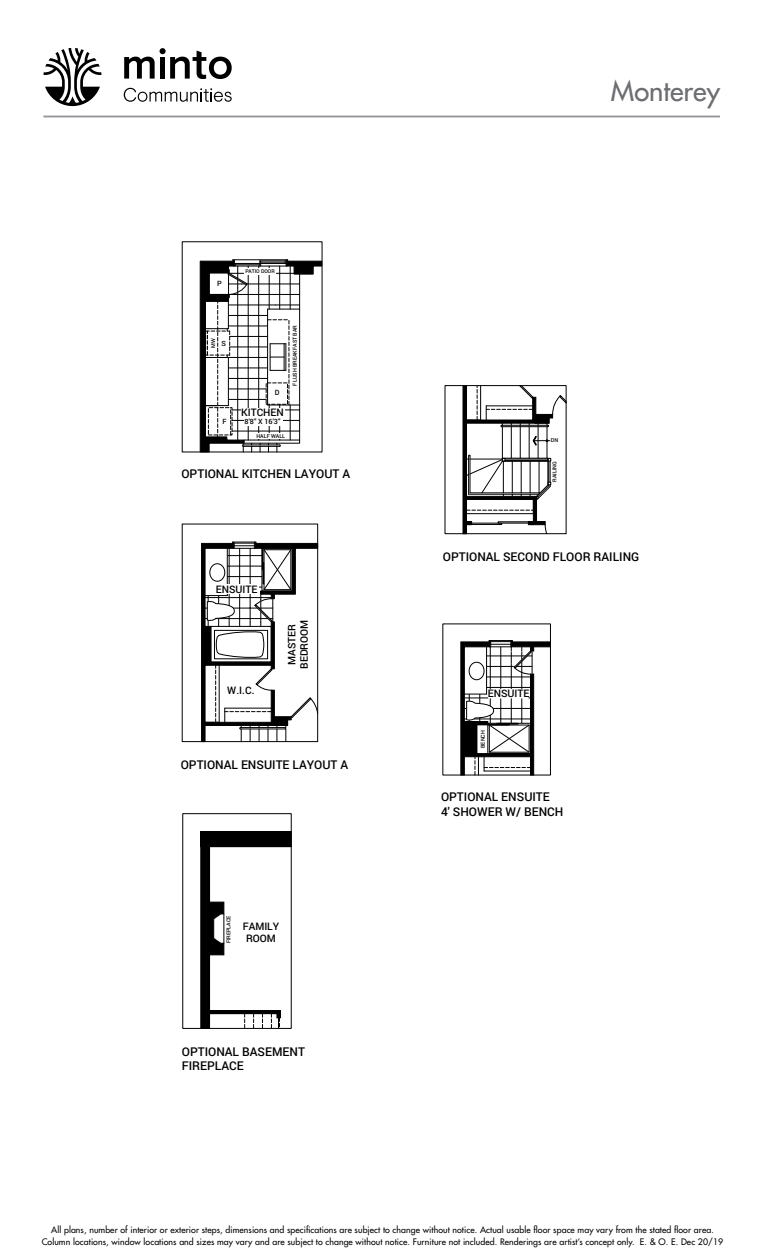
<style>
.page{position:relative;width:765px;height:1260px;background:#fff}
.page>*{position:absolute;margin:0;border:0;box-sizing:border-box;transform-origin:0 0}
.t1{font:27.5px "Futura";color:#6d6e71}
.t2{font:500 12px/14.4px "Roboto";color:#000}
.t3{font:500 10.25px/12.4px "Roboto";color:#000;text-align:center}
.t4{font:8.75px/11.2px "Futura";letter-spacing:.01em;color:#000;text-align:center}
.t5{font:500 7.25px "Roboto";color:#000}
.t6{font:500 5.38px "Roboto";color:#000}
.t7{font:500 5.12px "Roboto";color:#000}
</style>
<div class="page">
<hr style="left:43px;top:116px;width:677px;height:1px;background:#939598">
<svg style="left:43px;top:48px;width:59px;height:58px"></svg>
<svg style="left:124px;top:88px;width:108px;height:14px"></svg>
<svg style="left:124px;top:48px;width:108px;height:31px"></svg>
<div style="left:182px;top:813px;width:110px;height:216px;border:1px solid #000"></div>
<svg style="left:244px;top:1014px;width:1px;height:14px"></svg>
<svg style="left:253px;top:1014px;width:1px;height:14px"></svg>
<svg style="left:262px;top:1014px;width:1px;height:14px"></svg>
<svg style="left:201px;top:542px;width:117px;height:200px"></svg>
<svg style="left:200px;top:260px;width:122px;height:192px"></svg>
<div style="left:273px;top:719px;width:15px;height:6px;background:#000"></div>
<div style="left:273px;top:718px;width:15px;height:8px;border:1px solid #000"></div>
<svg style="left:460px;top:640px;width:91px;height:135px"></svg>
<div style="left:462px;top:721px;width:26px;height:4px;border:1px solid #000"></div>
<svg style="left:271px;top:1014px;width:9px;height:14px"></svg>
<div style="left:204px;top:1010px;width:76px;height:4px;border:1px solid #000"></div>
<div style="left:201px;top:832px;width:9px;height:196px;background:#000"></div>
<div style="left:201px;top:832px;width:90px;height:15px;background:#000"></div>
<div style="left:201px;top:831px;width:90px;height:16px;border:1px solid #000"></div>
<svg style="left:210px;top:902px;width:15px;height:53px"></svg>
<svg style="left:463px;top:385px;width:104px;height:149px"></svg>
<p class="t5" style="left:217px;top:280px;width:6px">P</p>
<p class="t7" style="left:246px;top:269px;width:31px">PATIO DOOR</p>
<p class="t6" style="left:211px;top:348px;width:11px;rotate:-90deg">MW</p>
<p class="t5" style="left:221px;top:340px;width:6px">S</p>
<p class="t5" style="left:223px;top:418px;width:6px">F</p>
<p class="t5" style="left:275px;top:390px;width:6px">D</p>
<p class="t3" style="left:241px;top:407px;width:44px">KITCHEN</p>
<p class="t5" style="left:245px;top:419px;width:37px">8'8" X 16'3"</p>
<p class="t6" style="left:293px;top:386px;width:62px;rotate:-90deg">FLUSH BREAKFAST BAR</p>
<p class="t6" style="left:256px;top:433px;width:30px">HALF WALL</p>
<h2 class="t2" style="left:181px;top:468px;width:170px">OPTIONAL KITCHEN LAYOUT A</h2>
<p class="t3" style="left:216px;top:584px;width:43px">ENSUITE</p>
<p class="t3" style="left:227px;top:685px;width:29px">W.I.C.</p>
<p class="t3" style="left:286px;top:669px;width:51px;rotate:-90deg">MASTER<br>BEDROOM</p>
<h2 class="t2" style="left:181px;top:758px;width:169px">OPTIONAL ENSUITE LAYOUT A</h2>
<p class="t6" style="left:227px;top:943px;width:29px;rotate:-90deg">FIREPLACE</p>
<p class="t3" style="left:243px;top:921px;width:38px">FAMILY<br>ROOM</p>
<h2 class="t2" style="left:182px;top:1045px;width:125px">OPTIONAL BASEMENT<br>FIREPLACE</h2>
<h1 class="t1" style="left:611px;top:77px;width:111px">Monterey</h1>
<p class="t6" style="left:551px;top:438px;width:9px">DN</p>
<p class="t6" style="left:552px;top:482px;width:22px;rotate:-90deg">RAILING</p>
<h2 class="t2" style="left:443px;top:550px;width:198px">OPTIONAL SECOND FLOOR RAILING</h2>
<p class="t3" style="left:488px;top:688px;width:43px">ENSUITE</p>
<p class="t6" style="left:481px;top:748px;width:19px;rotate:-90deg">BENCH</p>
<h2 class="t2" style="left:441px;top:791px;width:124px">OPTIONAL ENSUITE<br>4' SHOWER W/ BENCH</h2>
<p class="t4" style="left:42px;top:1225px;width:683px">All plans, number of interior or exterior steps, dimensions and specifications are subject to change without notice. Actual usable floor space may vary from the stated floor area.<br>Column locations, window locations and sizes may vary and are subject to change without notice. Furniture not included. Renderings are artist’s concept only. E. &amp; O. E. Dec 20/19</p>
</div>
